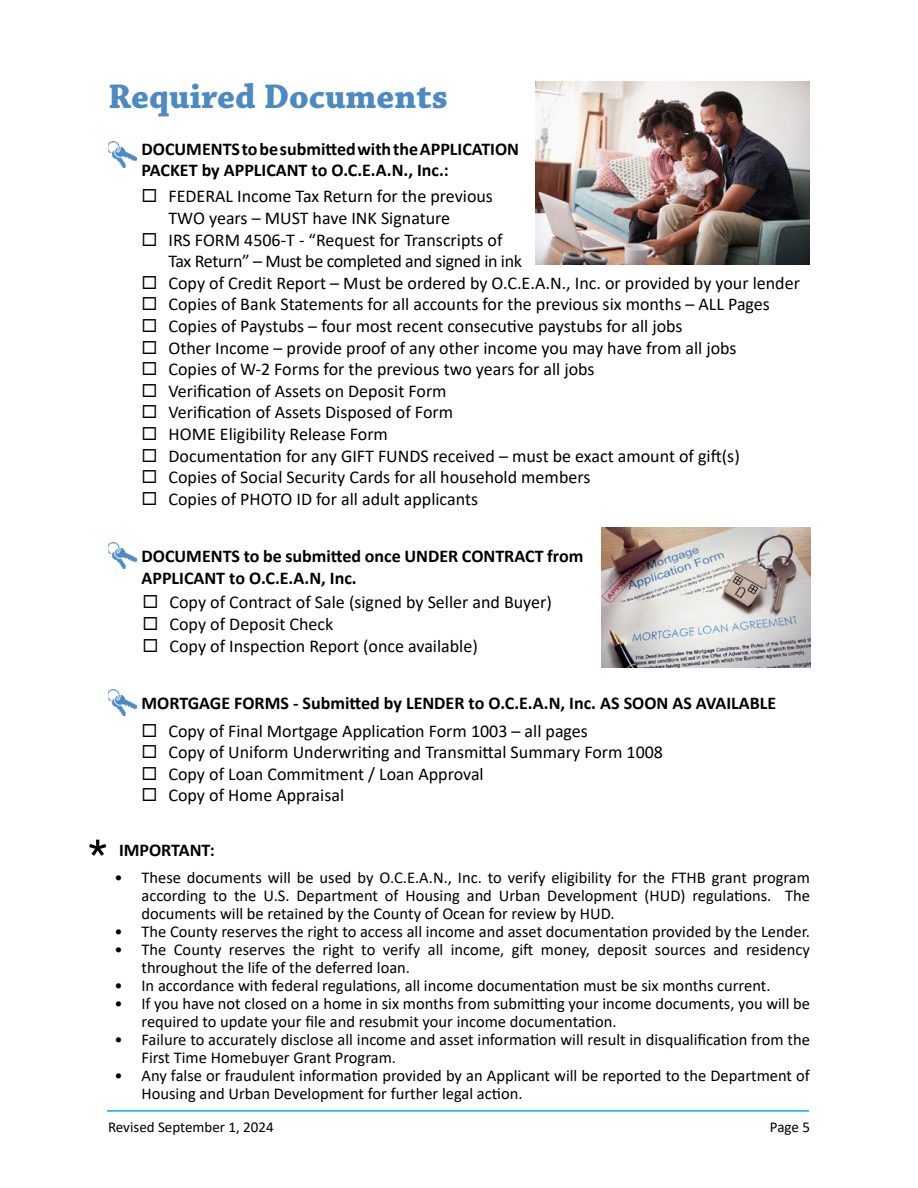
<style>
.page{position:relative;width:918px;height:1188px;background:#fff}
.page>*{position:absolute;margin:0;border:0;box-sizing:border-box;transform-origin:0 0}
.t1{font:55.5px "Helvetica";color:#000}
.t2{font:700 36px "Chaparral Pro";color:#4d8ac3}
.t3{font:18px/21.6px "Calibri";color:#000}
.t4{font:700 18px/21.6px "Calibri";color:#000}
.t5{font:16.5px/18px "Calibri";color:#000}
.t6{font:15px "Calibri";color:#000}
</style>
<div class="page">
<hr style="left:107px;top:1110px;width:702px;height:2px;background:#00aeef">
<img style="left:108px;top:141px;width:29px;height:26px">
<img style="left:535px;top:81px;width:275px;height:183px">
<img style="left:108px;top:690px;width:29px;height:26px">
<img style="left:108px;top:543px;width:29px;height:26px">
<img style="left:601px;top:527px;width:210px;height:140px">
<h2 class="t2" style="left:108px;top:75px;width:341px">Required Documents</h2>
<p class="t4" style="left:142px;top:138px;width:379px">DOCUMENTS to be submitted with the APPLICATION<br>PACKET by APPLICANT to O.C.E.A.N., Inc.:</p>
<p class="t3" style="left:169px;top:185px;width:633px">FEDERAL Income Tax Return for the previous<br>TWO years – MUST have INK Signature<br>IRS FORM 4506-T - “Request for Transcripts of<br>Tax Return” – Must be completed and signed in ink<br>Copy of Credit Report – Must be ordered by O.C.E.A.N., Inc. or provided by your lender Copies of Bank Statements for all accounts for the previous six months – ALL Pages Copies of Paystubs – four most recent consecutive paystubs for all jobs<br>Other Income – provide proof of any other income you may have from all jobs<br>Copies of W-2 Forms for the previous two years for all jobs<br>Verification of Assets on Deposit Form<br>Verification of Assets Disposed of Form<br>HOME Eligibility Release Form<br>Documentation for any GIFT FUNDS received – must be exact amount of gift(s)<br>Copies of Social Security Cards for all household members<br>Copies of PHOTO ID for all adult applicants</p>
<p class="t4" style="left:142px;top:545px;width:443px">DOCUMENTS to be submitted once UNDER CONTRACT from<br>APPLICANT to O.C.E.A.N, Inc.</p>
<p class="t3" style="left:170px;top:591px;width:384px">Copy of Contract of Sale (signed by Seller and Buyer)<br>Copy of Deposit Check<br>Copy of Inspection Report (once available)</p>
<p class="t4" style="left:142px;top:692px;width:636px">MORTGAGE FORMS - Submitted by LENDER to O.C.E.A.N, Inc. AS SOON AS AVAILABLE</p>
<p class="t3" style="left:169px;top:719px;width:496px">Copy of Final Mortgage Application Form 1003 – all pages<br>Copy of Uniform Underwriting and Transmittal Summary Form 1008<br>Copy of Loan Commitment / Loan Approval<br>Copy of Home Appraisal</p>
<h1 class="t1" style="left:87px;top:828px;width:23px">*</h1>
<p class="t4" style="left:119px;top:839px;width:97px">IMPORTANT:</p>
<p class="t5" style="left:141px;top:868px;width:670px;text-align:justify;text-indent:-27px">• These documents will be used by O.C.E.A.N., Inc. to verify eligibility for the FTHB grant program according to the U.S. Department of Housing and Urban Development (HUD) regulations. The documents will be retained by the County of Ocean for review by HUD.</p>
<p class="t5" style="left:114px;top:922px;width:697px">• The County reserves the right to access all income and asset documentation provided by the Lender.</p>
<p class="t5" style="left:141px;top:940px;width:670px;text-indent:-27px">• The County reserves the right to verify all income, gift money, deposit sources and residency throughout the life of the deferred loan.</p>
<p class="t5" style="left:114px;top:976px;width:658px">• In accordance with federal regulations, all income documentation must be six months current.</p>
<p class="t5" style="left:141px;top:994px;width:670px;text-indent:-27px">• If you have not closed on a home in six months from submitting your income documents, you will be required to update your file and resubmit your income documentation.</p>
<p class="t5" style="left:141px;top:1030px;width:670px;text-indent:-27px">• Failure to accurately disclose all income and asset information will result in disqualification from the<br>First Time Homebuyer Grant Program.</p>
<p class="t5" style="left:141px;top:1066px;width:670px;text-indent:-27px">• Any false or fraudulent information provided by an Applicant will be reported to the Department of<br>Housing and Urban Development for further legal action.</p>
<p class="t6" style="left:108px;top:1117px;width:167px">Revised September 1, 2024</p>
<p class="t6" style="left:770px;top:1117px;width:42px">Page 5</p>
</div>
